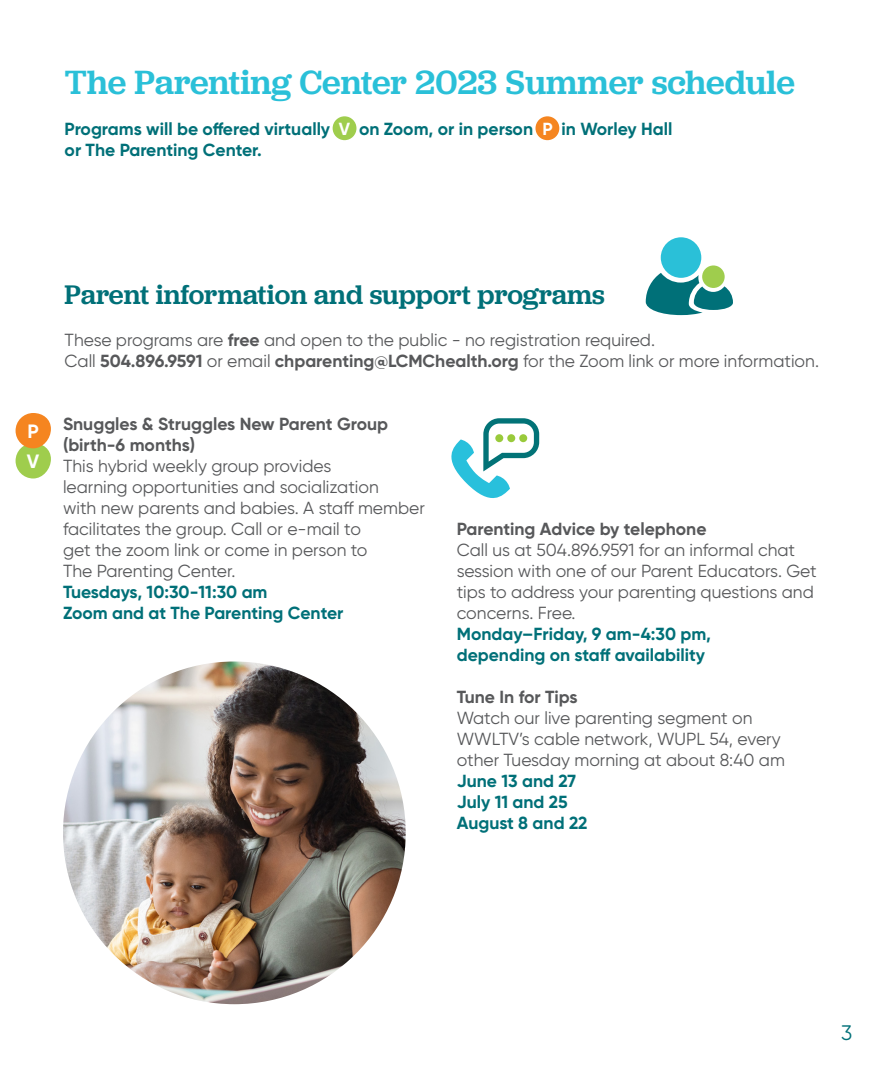
<style>
.page{position:relative;width:882px;height:1071px;background:#fff}
.page>*{position:absolute;margin:0;border:0;box-sizing:border-box;transform-origin:0 0}
._18_21_headline_-_me{font:500 35px "Jubilat";color:#2ac0d8}
._15_18_headline_-_me{font:500 28px "Jubilat";color:#007078}
._7_5_9_legal_-_regul{font:21px "Gilroy";color:#007078}
._10_12_body_copy_-_r{font:700 19.25px "Gilroy";color:#fff}
._10_12_body_copy_-_r-2{font:17.5px/21px "Gilroy";color:#57585a}
._10_12_body_copy_-_r-3{font:700 17.5px/21px "Gilroy";color:#007078}
._10_12_body_copy_-_r-4{font:700 17.5px/21px "Gilroy";color:#57585a}
.s1{color:#fff}
.s2{font-weight:700}
</style>
<div class="page">
<div style="left:536px;top:116px;width:23px;height:24px;background:#f58520;border-radius:50%"></div>
<div style="left:333px;top:116px;width:23px;height:24px;background:#9fcd4d;border-radius:50%"></div>
<div style="left:661px;top:237px;width:40px;height:41px;background:#2ac0d8;border-radius:50%"></div>
<svg style="left:646px;top:273px;width:87px;height:42px"></svg>
<div style="left:702px;top:265px;width:23px;height:23px;background:#9fcd4d;border-radius:50%"></div>
<svg style="left:451px;top:418px;width:88px;height:80px"></svg>
<img style="left:63px;top:662px;width:343px;height:342px;border-radius:171px">
<div style="left:16px;top:443px;width:35px;height:36px;background:#9fcd4d;border-radius:17px"></div>
<div style="left:16px;top:413px;width:35px;height:35px;background:#f58520;border-radius:17px"></div>
<p class="_18_21_headline_-_me" style="left:65px;top:59px;width:732px">The Parenting Center 2023 Summer schedule</p>
<p class="_10_12_body_copy_-_r-3" style="left:65px;top:118px;width:609px">Programs will be offered virtually <span class="s1">V</span> on Zoom, or in person <span class="s1">P</span> in Worley Hall or The Parenting Center.</p>
<p class="_10_12_body_copy_-_r" style="left:27px;top:419px;width:13px">P</p>
<p class="_10_12_body_copy_-_r" style="left:27px;top:449px;width:14px">V</p>
<p class="_15_18_headline_-_me" style="left:65px;top:277px;width:542px">Parent information and support programs</p>
<p class="_10_12_body_copy_-_r-2" style="left:65px;top:330px;width:592px">These programs are <span class="s2">free</span> and open to the public - no registration required.</p>
<p class="_10_12_body_copy_-_r-2" style="left:65px;top:351px;width:756px">Call <span class="s2">504.896.9591</span> or email <span class="s2">chparenting@LCMChealth.org</span> for the Zoom link or more information.</p>
<p class="_10_12_body_copy_-_r-4" style="left:63px;top:414px;width:327px">Snuggles &amp; Struggles New Parent Group (birth-6 months)</p>
<p class="_10_12_body_copy_-_r-2" style="left:63px;top:456px;width:363px">This hybrid weekly group provides<br>learning opportunities and socialization<br>with new parents and babies. A staff member facilitates the group. Call or e-mail to<br>get the zoom link or come in person to<br>The Parenting Center.</p>
<p class="_10_12_body_copy_-_r-3" style="left:63px;top:582px;width:206px">Tuesdays, 10:30-11:30 am</p>
<p class="_10_12_body_copy_-_r-3" style="left:63px;top:603px;width:282px">Zoom and at The Parenting Center</p>
<p class="_10_12_body_copy_-_r-2" style="left:457px;top:519px;width:362px"><span class="s2">Parenting Advice by telephone<br></span>Call us at 504.896.9591 for an informal chat session with one of our Parent Educators. Get tips to address your parenting questions and concerns. Free.</p>
<p class="_10_12_body_copy_-_r-3" style="left:457px;top:624px;width:256px">Monday–Friday, 9 am-4:30 pm, depending on staff availability</p>
<p class="_10_12_body_copy_-_r-4" style="left:457px;top:687px;width:123px">Tune In for Tips</p>
<p class="_10_12_body_copy_-_r-2" style="left:457px;top:708px;width:330px">Watch our live parenting segment on<br>WWLTV’s cable network, WUPL 54, every other Tuesday morning at about 8:40 am</p>
<p class="_10_12_body_copy_-_r-3" style="left:457px;top:771px;width:121px">June 13 and 27</p>
<p class="_10_12_body_copy_-_r-3" style="left:457px;top:792px;width:112px">July 11 and 25</p>
<p class="_10_12_body_copy_-_r-3" style="left:457px;top:813px;width:132px">August 8 and 22</p>
<p class="_7_5_9_legal_-_regul" style="left:841px;top:1020px;width:13px">3</p>
</div>
